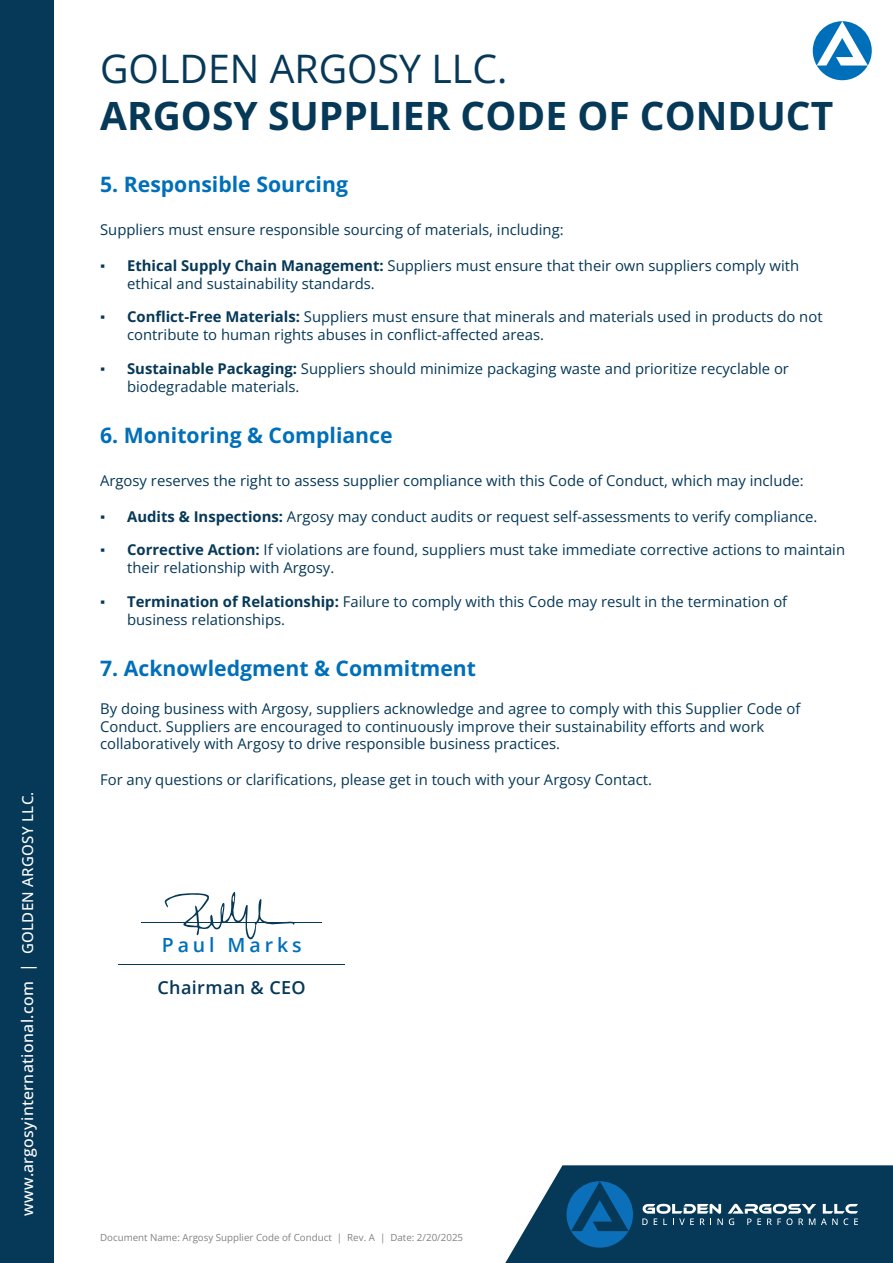
<style>
.page{position:relative;width:893px;height:1263px;background:#fff}
.page>*{position:absolute;margin:0;border:0;box-sizing:border-box;transform-origin:0 0}
.t1{font:39.3px "Open Sans";color:#063858}
.t2{font:700 39px "Open Sans";color:#063858}
.t3{font:700 21.15px "Open Sans";color:#006fba}
.t4{font:600 19.5px "Open Sans";letter-spacing:.2em;color:#006fba}
.t5{font:600 18px "Open Sans";letter-spacing:.02em;color:#063858}
.t6{font:500 15.9px "Open Sans";letter-spacing:.02em;color:#fff}
.t7{font:14.85px/17.9px "Open Sans";color:#063858}
.t8{font:9.75px "Open Sans";color:#808285}
.s1{font-size:15px}
.s2{font-family:"Times New Roman"}
.s3{font-weight:700}
</style>
<div class="page">
<div style="left:0;top:0;width:53px;height:1263px;background:#063858"></div>
<svg style="left:813px;top:21px;width:59px;height:59px"></svg>
<hr style="left:119px;top:964px;width:226px;height:1px;background:#063858">
<hr style="left:141px;top:922px;width:181px;height:1px;background:#063858">
<svg style="left:164px;top:892px;width:131px;height:48px"></svg>
<svg style="left:505px;top:1165px;width:388px;height:98px;background:#225271"></svg>
<p class="t6" style="left:16px;top:1216px;width:426px;rotate:-90deg">www.argosyinternational.com | <span class="s1">GOLDEN ARGOSY LLC.</span></p>
<h1 class="t1" style="left:100px;top:42px;width:409px">GOLDEN ARGOSY LLC.</h1>
<h2 class="t2" style="left:100px;top:88px;width:735px">ARGOSY SUPPLIER CODE OF CONDUCT</h2>
<h3 class="t3" style="left:100px;top:169px;width:249px">5. Responsible Sourcing</h3>
<p class="t7" style="left:100px;top:220px;width:465px">Suppliers must ensure responsible sourcing of materials, including:</p>
<p class="t7" style="left:127px;top:256px;width:674px;text-indent:-27px"><span class="s2">▪</span> <span class="s3">Ethical Supply Chain Management:</span> Suppliers must ensure that their own suppliers comply with ethical and sustainability standards.</p>
<p class="t7" style="left:127px;top:308px;width:697px;text-indent:-27px"><span class="s2">▪</span> <span class="s3">Conflict-Free Materials:</span> Suppliers must ensure that minerals and materials used in products do not contribute to human rights abuses in conflict-affected areas.</p>
<p class="t7" style="left:127px;top:359px;width:663px;text-indent:-27px"><span class="s2">▪</span> <span class="s3">Sustainable Packaging:</span> Suppliers should minimize packaging waste and prioritize recyclable or biodegradable materials.</p>
<h3 class="t3" style="left:100px;top:420px;width:294px">6. Monitoring &amp; Compliance</h3>
<p class="t7" style="left:100px;top:471px;width:705px">Argosy reserves the right to assess supplier compliance with this Code of Conduct, which may include:</p>
<p class="t7" style="left:100px;top:507px;width:719px"><span class="s2">▪</span> <span class="s3">Audits &amp; Inspections:</span> Argosy may conduct audits or request self-assessments to verify compliance.</p>
<p class="t7" style="left:127px;top:541px;width:719px;text-indent:-27px"><span class="s2">▪</span> <span class="s3">Corrective Action:</span> If violations are found, suppliers must take immediate corrective actions to maintain their relationship with Argosy.</p>
<p class="t7" style="left:127px;top:592px;width:662px;text-indent:-27px"><span class="s2">▪</span> <span class="s3">Termination of Relationship:</span> Failure to comply with this Code may result in the termination of business relationships.</p>
<h3 class="t3" style="left:100px;top:653px;width:377px">7. Acknowledgment &amp; Commitment</h3>
<p class="t7" style="left:100px;top:699px;width:702px">By doing business with Argosy, suppliers acknowledge and agree to comply with this Supplier Code of<br>Conduct. Suppliers are encouraged to continuously improve their sustainability efforts and work collaboratively with Argosy to drive responsible business practices.</p>
<p class="t7" style="left:100px;top:770px;width:553px">For any questions or clarifications, please get in touch with your Argosy Contact.</p>
<h3 class="t4" style="left:162px;top:931px;width:141px">Paul Marks</h3>
<p class="t5" style="left:158px;top:975px;width:150px">Chairman &amp; CEO</p>
<p class="t8" style="left:100px;top:1230px;width:365px">Document Name: Argosy Supplier Code of Conduct | Rev. A | Date: 2/20/2025</p>
</div>
